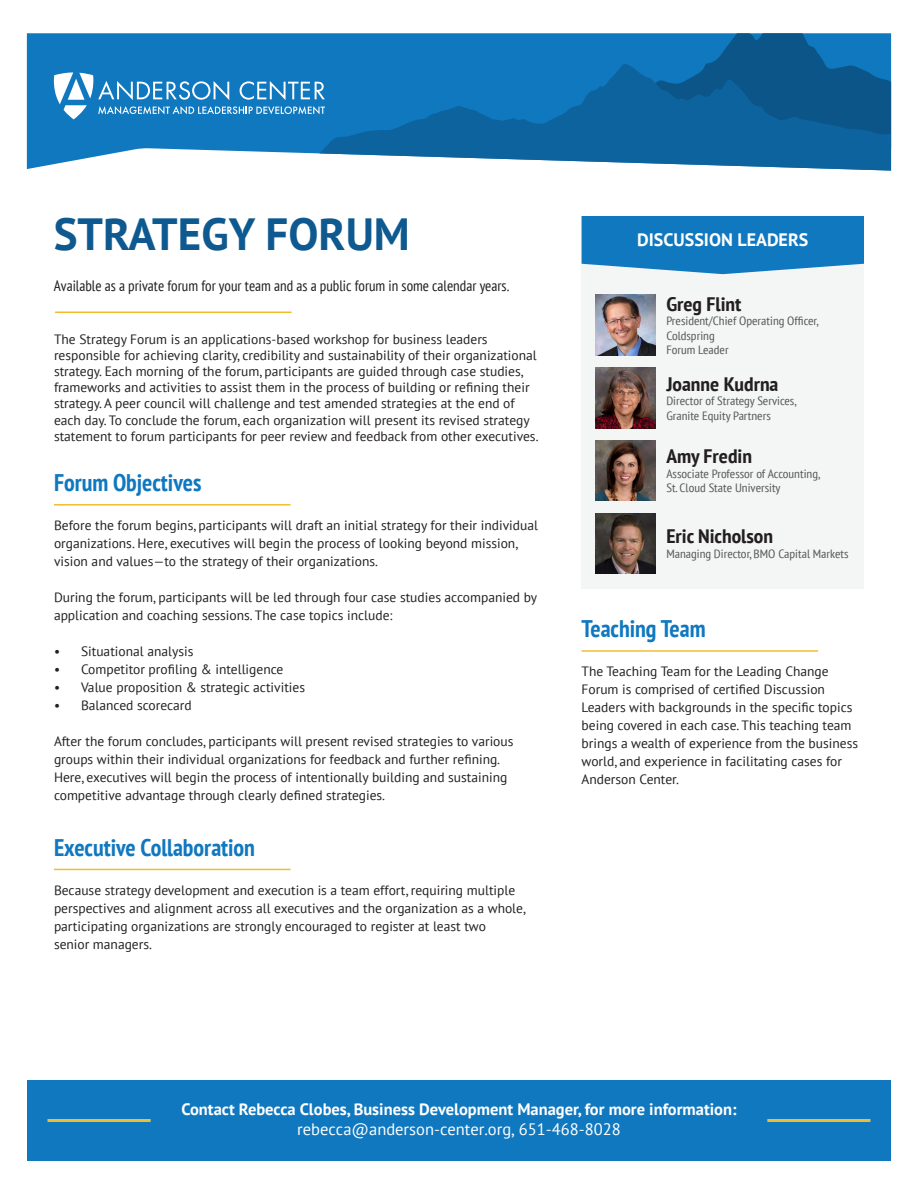
<style>
.page{position:relative;width:918px;height:1188px;background:#fff}
.page>*{position:absolute;margin:0;border:0;box-sizing:border-box;transform-origin:0 0}
.t1{font:700 45px "PT Sans";color:#0e598f}
.t2{font:700 condensed 24px "PT Sans";color:#1078bf}
.t3{font:700 condensed 19.5px "PT Sans";color:#231f20;scale:1.1 1}
.t4{font:700 18px "PT Sans";color:#fff}
.t5{font:700 16.5px "PT Sans";color:#fff}
.t6{font:16.5px "PT Sans";color:#fff}
.t7{font:condensed 15px "PT Sans";color:#201d1e}
.Paragraph_Style_1{font:13.5px/18px "PT Sans";color:#231f20}
.t8{font:condensed 12px/14.4px "PT Sans";color:#57585a;scale:1.1 1}
</style>
<div class="page">
<hr style="left:54px;top:504px;width:237px;height:2px;background:#f2bd2d">
<hr style="left:54px;top:869px;width:237px;height:1px;background:#f2bd2d">
<hr style="left:582px;top:650px;width:236px;height:2px;background:#f2bd2d">
<div style="left:582px;top:216px;width:282px;height:373px;background:#f3f6f4"></div>
<div style="left:27px;top:1080px;width:864px;height:81px;background:#1078bf"></div>
<svg style="left:582px;top:216px;width:282px;height:58px;background:#2382c3"></svg>
<hr style="left:767px;top:1119px;width:103px;height:3px;background:#f2bd2d">
<hr style="left:48px;top:1119px;width:103px;height:3px;background:#f2bd2d">
<img style="left:595px;top:295px;width:61px;height:60px">
<img style="left:595px;top:440px;width:61px;height:61px">
<img style="left:595px;top:513px;width:61px;height:61px">
<img style="left:595px;top:368px;width:61px;height:60px">
<svg style="left:27px;top:33px;width:550px;height:136px;background:#2f89c7"></svg>
<svg style="left:577px;top:33px;width:314px;height:31px;background:#106fb0"></svg>
<svg style="left:319px;top:64px;width:572px;height:107px;background:#2173ab"></svg>
<svg style="left:54px;top:72px;width:271px;height:47px;background:#4294cc"></svg>
<hr style="left:55px;top:312px;width:237px;height:1px;background:#f2bd2d">
<h3 class="t1" style="left:54px;top:204px;width:358px">STRATEGY FORUM</h3>
<h3 class="t7" style="left:54px;top:276px;width:457px">Available as a private forum for your team and as a public forum in some calendar years.</h3>
<p class="Paragraph_Style_1" style="left:54px;top:330px;width:486px;line-height:16.2px">The Strategy Forum is an applications-based workshop for business leaders responsible for achieving clarity, credibility and sustainability of their organizational strategy. Each morning of the forum, participants are guided through case studies, frameworks and activities to assist them in the process of building or refining their strategy. A peer council will challenge and test amended strategies at the end of each day. To conclude the forum, each organization will present its revised strategy statement to forum participants for peer review and feedback from other executives.</p>
<p class="t2" style="left:54px;top:467px;width:149px">Forum Objectives</p>
<p class="Paragraph_Style_1" style="left:54px;top:516px;width:486px">Before the forum begins, participants will draft an initial strategy for their individual organizations. Here, executives will begin the process of looking beyond mission, vision and values—to the strategy of their organizations.</p>
<p class="Paragraph_Style_1" style="left:54px;top:588px;width:485px">During the forum, participants will be led through four case studies accompanied by application and coaching sessions. The case topics include:</p>
<p class="Paragraph_Style_1" style="left:54px;top:642px;width:141px">• Situational analysis</p>
<p class="Paragraph_Style_1" style="left:54px;top:660px;width:231px">• Competitor profiling &amp; intelligence</p>
<p class="Paragraph_Style_1" style="left:54px;top:678px;width:253px">• Value proposition &amp; strategic activities</p>
<p class="Paragraph_Style_1" style="left:54px;top:696px;width:139px">• Balanced scorecard</p>
<p class="Paragraph_Style_1" style="left:54px;top:732px;width:461px">After the forum concludes, participants will present revised strategies to various groups within their individual organizations for feedback and further refining.<br>Here, executives will begin the process of intentionally building and sustaining competitive advantage through clearly defined strategies.</p>
<p class="t2" style="left:54px;top:831px;width:203px">Executive Collaboration</p>
<p class="Paragraph_Style_1" style="left:54px;top:881px;width:473px">Because strategy development and execution is a team effort, requiring multiple perspectives and alignment across all executives and the organization as a whole, participating organizations are strongly encouraged to register at least two<br>senior managers.</p>
<p class="t4" style="left:637px;top:228px;width:173px">DISCUSSION LEADERS</p>
<p class="t3" style="left:666px;top:291px;width:70px">Greg Flint</p>
<p class="t8" style="left:666px;top:313px;width:140px">President/Chief Operating Officer,<br>Coldspring</p>
<p class="t8" style="left:666px;top:342px;width:58px">Forum Leader</p>
<p class="t3" style="left:666px;top:371px;width:103px">Joanne Kudrna</p>
<p class="t8" style="left:666px;top:393px;width:120px">Director of Strategy Services,<br>Granite Equity Partners</p>
<p class="t3" style="left:666px;top:444px;width:79px">Amy Fredin</p>
<p class="t8" style="left:666px;top:466px;width:141px">Associate Professor of Accounting,<br>St. Cloud State University</p>
<p class="t3" style="left:666px;top:524px;width:99px">Eric Nicholson</p>
<p class="t8" style="left:666px;top:546px;width:167px">Managing Director, BMO Capital Markets</p>
<p class="t2" style="left:582px;top:613px;width:126px">Teaching Team</p>
<p class="Paragraph_Style_1" style="left:582px;top:662px;width:278px">The Teaching Team for the Leading Change Forum is comprised of certified Discussion Leaders with backgrounds in the specific topics being covered in each case. This teaching team brings a wealth of experience from the business world, and experience in facilitating cases for Anderson Center.</p>
<p class="t5" style="left:181px;top:1099px;width:557px">Contact Rebecca Clobes, Business Development Manager, for more information:</p>
<p class="t6" style="left:297px;top:1119px;width:325px">rebecca@anderson-center.org, 651-468-8028</p>
</div>
